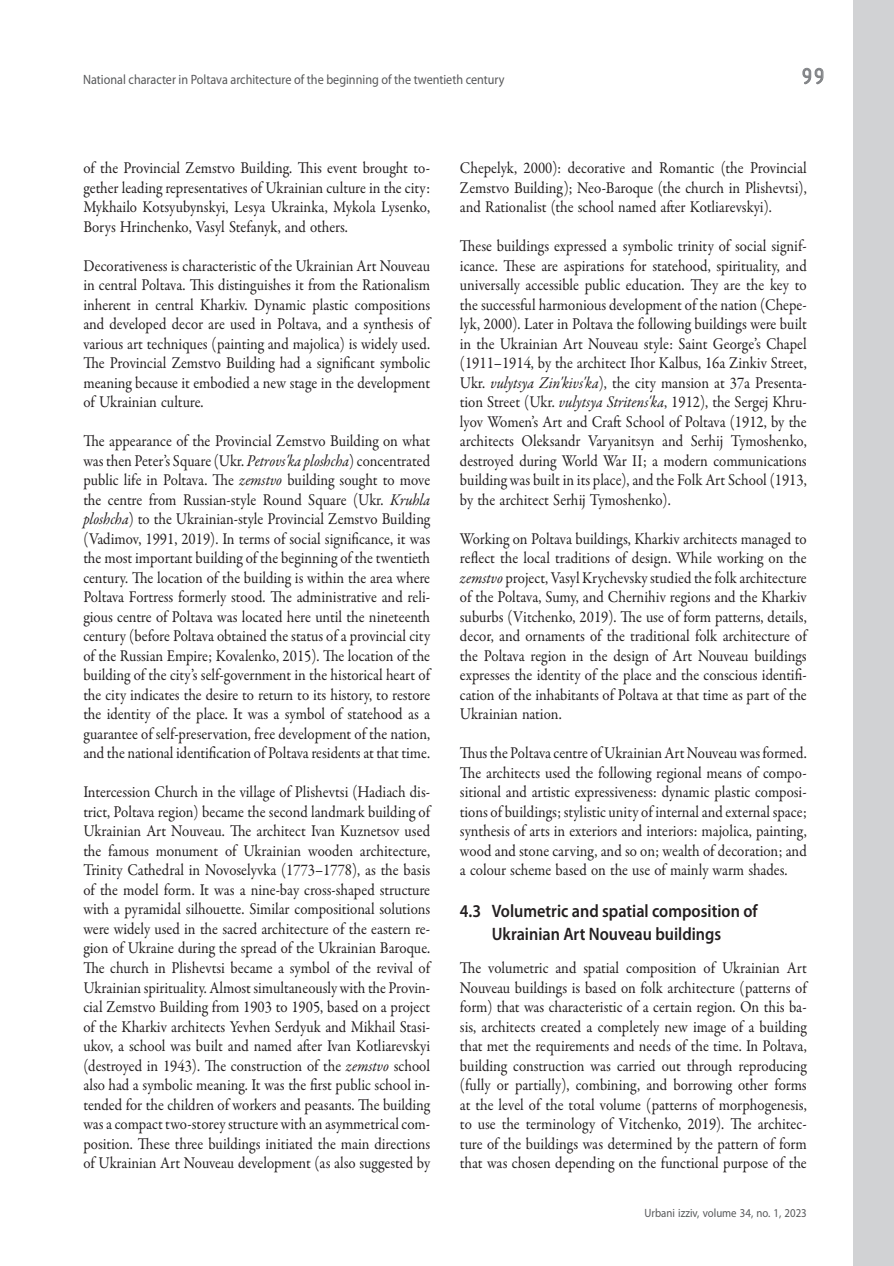
<style>
.page{position:relative;width:894px;height:1266px;background:#fff}
.page>*{position:absolute;margin:0;border:0;box-sizing:border-box;transform-origin:0 0}
.t1{font:24px "ISOCTEUR";color:#808285}
.t2{font:600 18px/22.5px "Myriad Pro";color:#231f20;text-align:center;scale:.9 1}
.t3{font:16.5px/19.5px "Garamond Premr Pro";color:#231f20;text-align:justify;scale:.9 1}
.t4{font:13.5px "Myriad Pro";color:#57585a;scale:.9 1}
.t5{font:12px "Myriad Pro";color:#57585a;scale:.9 1}
.s1{font-style:italic}
</style>
<div class="page">
<svg style="left:802px;top:68px;width:21px;height:17px"></svg>
<div style="left:853px;top:0;width:40px;height:1265px;background:#d1d2d4"></div>
<p class="t4" style="left:83px;top:72px;width:469px">National character in Poltava architecture of the beginning of the twentieth century</p>
<h1 class="t1" style="left:798px;top:61px;width:31px">99</h1>
<p class="t3" style="left:83px;top:158px;width:387px">of the Provincial Zemstvo Building. This event brought to&shy;gether leading representatives of Ukrainian culture in the city:<br>Mykhailo Kotsyubynskyi, Lesya Ukrainka, Mykola Lysenko, Borys Hrinchenko, Vasyl Stefanyk, and others.</p>
<p class="t3" style="left:83px;top:256px;width:387px">Decorativeness is characteristic of the Ukrainian Art Nouveau in central Poltava. This distinguishes it from the Rationalism inherent in central Kharkiv. Dynamic plastic compositions and developed decor are used in Poltava, and a synthesis of various art techniques (painting and majolica) is widely used.<br>The Provincial Zemstvo Building had a significant symbolic meaning because it embodied a new stage in the development of Ukrainian culture.</p>
<p class="t3" style="left:83px;top:431px;width:387px">The appearance of the Provincial Zemstvo Building on what was then Peter’s Square (Ukr. <span class="s1">Petrovs'ka ploshcha</span>) concentrated public life in Poltava. The <span class="s1">zemstvo</span> building sought to move the centre from Russian-style Round Square (Ukr. <span class="s1">Kruhla ploshcha</span>) to the Ukrainian-style Provincial Zemstvo Building (Vadimov, 1991, 2019). In terms of social significance, it was the most important building of the beginning of the twentieth century. The location of the building is within the area where Poltava Fortress formerly stood. The administrative and reli&shy;gious centre of Poltava was located here until the nineteenth century (before Poltava obtained the status of a provincial city of the Russian Empire; Kovalenko, 2015). The location of the building of the city’s self-government in the historical heart of the city indicates the desire to return to its history, to restore the identity of the place. It was a symbol of statehood as a guarantee of self-preservation, free development of the nation, and the national identification of Poltava residents at that time.</p>
<p class="t3" style="left:83px;top:782px;width:387px">Intercession Church in the village of Plishevtsi (Hadiach dis&shy;trict, Poltava region) became the second landmark building of Ukrainian Art Nouveau. The architect Ivan Kuznetsov used the famous monument of Ukrainian wooden architecture, Trinity Cathedral in Novoselyvka (1773–1778), as the basis of the model form. It was a nine-bay cross-shaped structure with a pyramidal silhouette. Similar compositional solutions were widely used in the sacred architecture of the eastern re&shy;gion of Ukraine during the spread of the Ukrainian Baroque.<br>The church in Plishevtsi became a symbol of the revival of Ukrainian spirituality. Almost simultaneously with the Provin&shy;cial Zemstvo Building from 1903 to 1905, based on a project of the Kharkiv architects Yevhen Serdyuk and Mikhail Stasi&shy;ukov, a school was built and named after Ivan Kotliarevskyi (destroyed in 1943). The construction of the <span class="s1">zemstvo</span> school also had a symbolic meaning. It was the first public school in&shy;tended for the children of workers and peasants. The building was a compact two-storey structure with an asymmetrical com&shy;position. These three buildings initiated the main directions of Ukrainian Art Nouveau development (as also suggested by</p>
<p class="t3" style="left:460px;top:158px;width:387px">Chepelyk, 2000): decorative and Romantic (the Provincial Zemstvo Building); Neo-Baroque (the church in Plishevtsi), and Rationalist (the school named after Kotliarevskyi).</p>
<p class="t3" style="left:460px;top:236px;width:387px">These buildings expressed a symbolic trinity of social signif&shy;icance. These are aspirations for statehood, spirituality, and universally accessible public education. They are the key to the successful harmonious development of the nation (Chepe&shy;lyk, 2000). Later in Poltava the following buildings were built in the Ukrainian Art Nouveau style: Saint George’s Chapel (1911–1914, by the architect Ihor Kalbus, 16a Zinkiv Street, Ukr. <span class="s1">vulytsya Zin'kivs'ka</span>), the city mansion at 37a Presenta&shy;tion Street (Ukr. <span class="s1">vulytsya Stritens'ka</span>, 1912), the Sergej Khru&shy;lyov Women’s Art and Craft School of Poltava (1912, by the architects Oleksandr Varyanitsyn and Serhij Tymoshenko, destroyed during World War II; a modern communications building was built in its place), and the Folk Art School (1913, by the architect Serhij Tymoshenko).</p>
<p class="t3" style="left:460px;top:529px;width:387px">Working on Poltava buildings, Kharkiv architects managed to reflect the local traditions of design. While working on the <span class="s1">zemstvo</span> project, Vasyl Krychevsky studied the folk architecture of the Poltava, Sumy, and Chernihiv regions and the Kharkiv suburbs (Vitchenko, 2019). The use of form patterns, details, decor, and ornaments of the traditional folk architecture of the Poltava region in the design of Art Nouveau buildings expresses the identity of the place and the conscious identifi&shy;cation of the inhabitants of Poltava at that time as part of the Ukrainian nation.</p>
<p class="t3" style="left:460px;top:743px;width:387px">Thus the Poltava centre of Ukrainian Art Nouveau was formed.<br>The architects used the following regional means of compo&shy;sitional and artistic expressiveness: dynamic plastic composi&shy;tions of buildings; stylistic unity of internal and external space; synthesis of arts in exteriors and interiors: majolica, painting, wood and stone carving, and so on; wealth of decoration; and a colour scheme based on the use of mainly warm shades.</p>
<p class="t2" style="left:460px;top:899px;width:332px">4.3 Volumetric and spatial composition of<br>Ukrainian Art Nouveau buildings</p>
<p class="t3" style="left:460px;top:958px;width:387px">The volumetric and spatial composition of Ukrainian Art Nouveau buildings is based on folk architecture (patterns of form) that was characteristic of a certain region. On this ba&shy;sis, architects created a completely new image of a building that met the requirements and needs of the time. In Poltava, building construction was carried out through reproducing (fully or partially), combining, and borrowing other forms at the level of the total volume (patterns of morphogenesis, to use the terminology of Vitchenko, 2019). The architec&shy;ture of the buildings was determined by the pattern of form that was chosen depending on the functional purpose of the</p>
<p class="t5" style="left:644px;top:1205px;width:182px">Urbani izziv, volume 34, no. 1, 2023</p>
</div>
